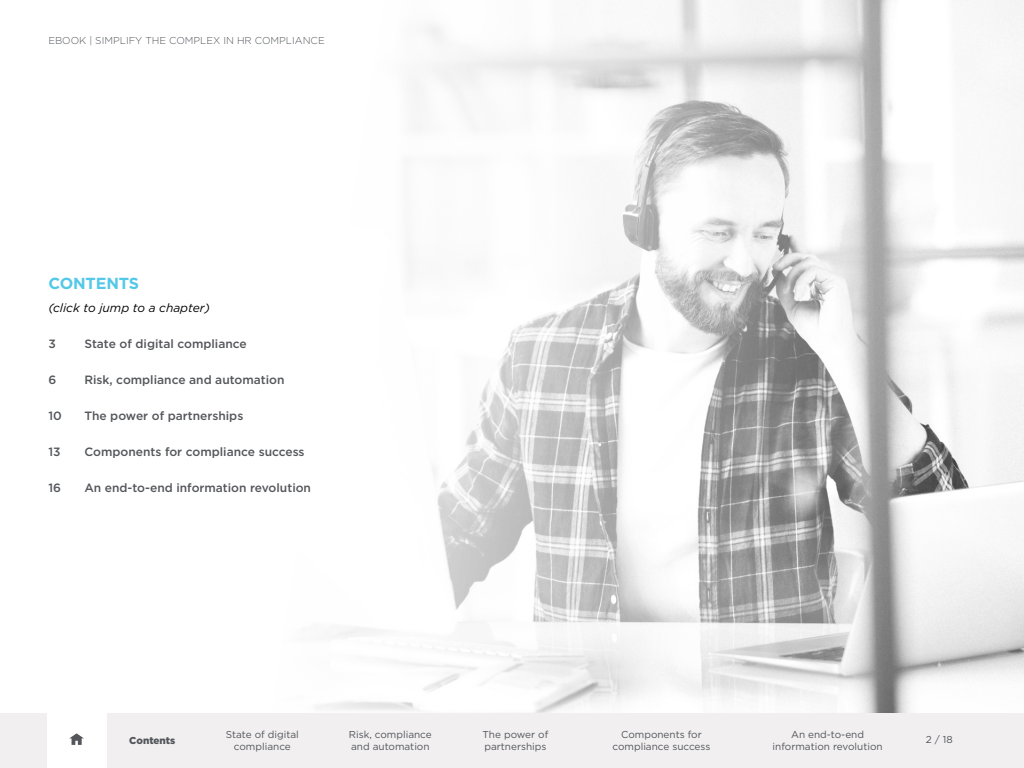
<style>
.page{position:relative;width:1024px;height:768px;background:#fff}
.page>*{position:absolute;margin:0;border:0;box-sizing:border-box;transform-origin:0 0}
.t1{font:700 16px "Gotham";letter-spacing:-.01em;color:#54c8e8}
.t2{font:500 12px "Gotham";color:#54565a}
.t3{font:italic 12px "Gotham HTF";color:#000}
.t4{font:10px/12px "Gotham HTF";color:#52555b;text-align:center}
.t5{font:300 10px "Gotham HTF";color:#52555b}
.t6{font:900 10px "Gotham HTF";color:#52555b}
</style>
<div class="page">
<div style="left:0;top:713px;width:1024px;height:55px;background:#f1efef"></div>
<div style="left:47px;top:713px;width:59px;height:55px;background:#fff"></div>
<svg style="left:69px;top:733px;width:15px;height:12px"></svg>
<img style="left:316px;top:0;width:708px;height:713px">
<p class="t5" style="left:48px;top:35px;width:278px">EBOOK | SIMPLIFY THE COMPLEX IN HR COMPLIANCE</p>
<h1 class="t1" style="left:48px;top:272px;width:92px">CONTENTS</h1>
<p class="t3" style="left:48px;top:301px;width:163px">(click to jump to a chapter)</p>
<p class="t2" style="left:48px;top:336px;width:9px">3</p>
<p class="t2" style="left:84px;top:336px;width:164px">State of digital compliance</p>
<p class="t2" style="left:48px;top:372px;width:9px">6</p>
<p class="t2" style="left:84px;top:372px;width:202px">Risk, compliance and automation</p>
<p class="t2" style="left:48px;top:408px;width:15px">10</p>
<p class="t2" style="left:84px;top:408px;width:160px">The power of partnerships</p>
<p class="t2" style="left:48px;top:444px;width:14px">13</p>
<p class="t2" style="left:84px;top:444px;width:222px">Components for compliance success</p>
<p class="t2" style="left:48px;top:480px;width:14px">16</p>
<p class="t2" style="left:84px;top:480px;width:228px">An end-to-end information revolution</p>
<p class="t6" style="left:129px;top:735px;width:48px">Contents</p>
<p class="t4" style="left:226px;top:728px;width:75px">State of digital compliance</p>
<p class="t4" style="left:349px;top:728px;width:84px;text-align:left">Risk, compliance and automation</p>
<p class="t4" style="left:483px;top:728px;width:67px;text-align:left">The power of partnerships</p>
<p class="t4" style="left:613px;top:728px;width:99px">Components for compliance success</p>
<p class="t4" style="left:773px;top:728px;width:112px">An end-to-end information revolution</p>
<p class="t4" style="left:926px;top:733px;width:28px">2 / 18</p>
</div>
